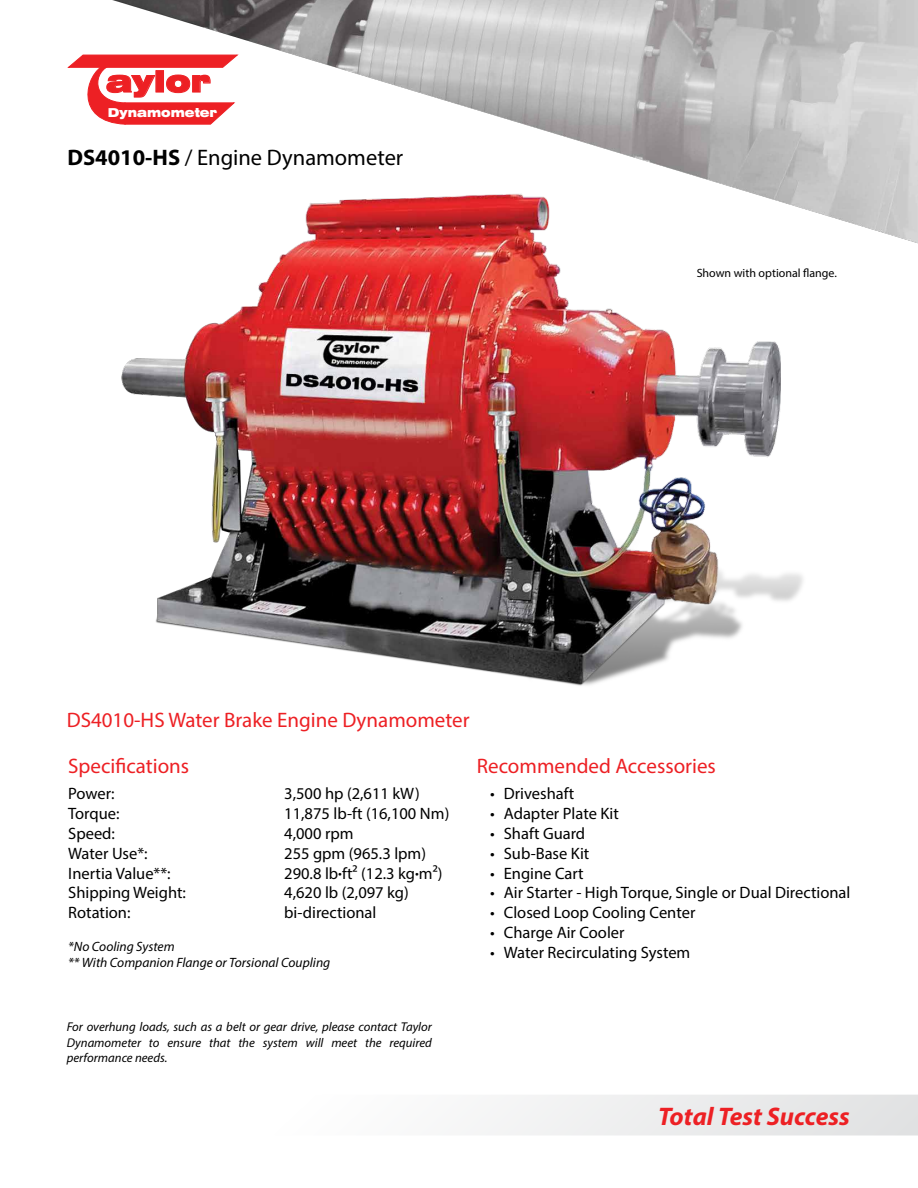
<style>
.page{position:relative;width:918px;height:1188px;background:#fff}
.page>*{position:absolute;margin:0;border:0;box-sizing:border-box;transform-origin:0 0}
.t1{font:900 expanded 29.4px "Swiss 721 BT";color:#ed2024}
.t2{font:italic 700 25.5px "Myriad Pro";color:#ed2024}
.t3{font:22.5px "Myriad Pro";color:#000}
.t4{font:21px "Myriad Pro";color:#ed2024}
.t5{font:16.5px "Myriad Pro";color:#000}
.t6{font:italic 13.5px/16.2px "Myriad Pro";color:#000}
.t7{font:italic 12.75px/15.3px "Myriad Pro";color:#000;text-align:justify}
.t8{font:900 expanded 12.3px "Swiss 721 BT";color:#fff;scale:.91 1}
.t9{font:12px "Myriad Pro";color:#000}
.s1{font-weight:700}
.s2{font-family:"Helvetica LT Std Comp"}
</style>
<div class="page">
<img style="left:67px;top:0;width:851px;height:244px">
<svg style="left:68px;top:55px;width:170px;height:70px"></svg>
<svg style="left:480px;top:1095px;width:438px;height:41px"></svg>
<img style="left:96px;top:182px;width:726px;height:504px">
<h1 class="t1" style="left:106px;top:64px;width:106px">aylor</h1>
<p class="t8" style="left:108px;top:105px;width:122px">Dynamometer</p>
<h3 class="t3" style="left:68px;top:143px;width:337px"><span class="s1">DS4010-HS</span> / Engine Dynamometer</h3>
<p class="t9" style="left:697px;top:265px;width:142px">Shown with optional flange.</p>
<p class="t4" style="left:67px;top:707px;width:404px">DS4010-HS Water Brake Engine Dynamometer</p>
<p class="t4" style="left:68px;top:753px;width:122px">Specifications</p>
<p class="t5" style="left:68px;top:784px;width:48px">Power:</p>
<p class="t5" style="left:284px;top:784px;width:137px">3,500 hp (2,611 kW)</p>
<p class="t5" style="left:68px;top:803px;width:53px">Torque:</p>
<p class="t5" style="left:284px;top:803px;width:167px">11,875 lb-ft (16,100 Nm)</p>
<p class="t5" style="left:68px;top:823px;width:48px">Speed:</p>
<p class="t5" style="left:284px;top:823px;width:71px">4,000 rpm</p>
<p class="t5" style="left:68px;top:843px;width:81px">Water Use*:</p>
<p class="t5" style="left:284px;top:843px;width:143px">255 gpm (965.3 lpm)</p>
<p class="t5" style="left:68px;top:863px;width:104px">Inertia Value**:</p>
<p class="t5" style="left:284px;top:863px;width:160px">290.8 lb<span class="s2">·</span>ft2 (12.3 kg<span class="s2">·</span>m2)</p>
<p class="t5" style="left:68px;top:883px;width:119px">Shipping Weight:</p>
<p class="t5" style="left:284px;top:883px;width:126px">4,620 lb (2,097 kg)</p>
<p class="t5" style="left:68px;top:902px;width:64px">Rotation:</p>
<p class="t5" style="left:284px;top:902px;width:94px">bi-directional</p>
<p class="t6" style="left:68px;top:938px;width:264px">*No Cooling System<br>** With Companion Flange or Torsional Coupling</p>
<p class="t4" style="left:477px;top:753px;width:241px">Recommended Accessories</p>
<p class="t5" style="left:490px;top:784px;width:85px">• Driveshaft</p>
<p class="t5" style="left:490px;top:803px;width:130px">• Adapter Plate Kit</p>
<p class="t5" style="left:490px;top:823px;width:96px">• Shaft Guard</p>
<p class="t5" style="left:490px;top:843px;width:101px">• Sub-Base Kit</p>
<p class="t5" style="left:490px;top:863px;width:95px">• Engine Cart</p>
<p class="t5" style="left:490px;top:883px;width:362px">• Air Starter - High Torque, Single or Dual Directional</p>
<p class="t5" style="left:490px;top:902px;width:207px">• Closed Loop Cooling Center</p>
<p class="t5" style="left:490px;top:922px;width:136px">• Charge Air Cooler</p>
<p class="t5" style="left:490px;top:942px;width:202px">• Water Recirculating System</p>
<p class="t7" style="left:67px;top:1019px;width:367px">For overhung loads, such as a belt or gear drive, please contact Taylor Dynamometer to ensure that the system will meet the required performance needs.</p>
<h2 class="t2" style="left:658px;top:1100px;width:193px">Total Test Success</h2>
</div>
